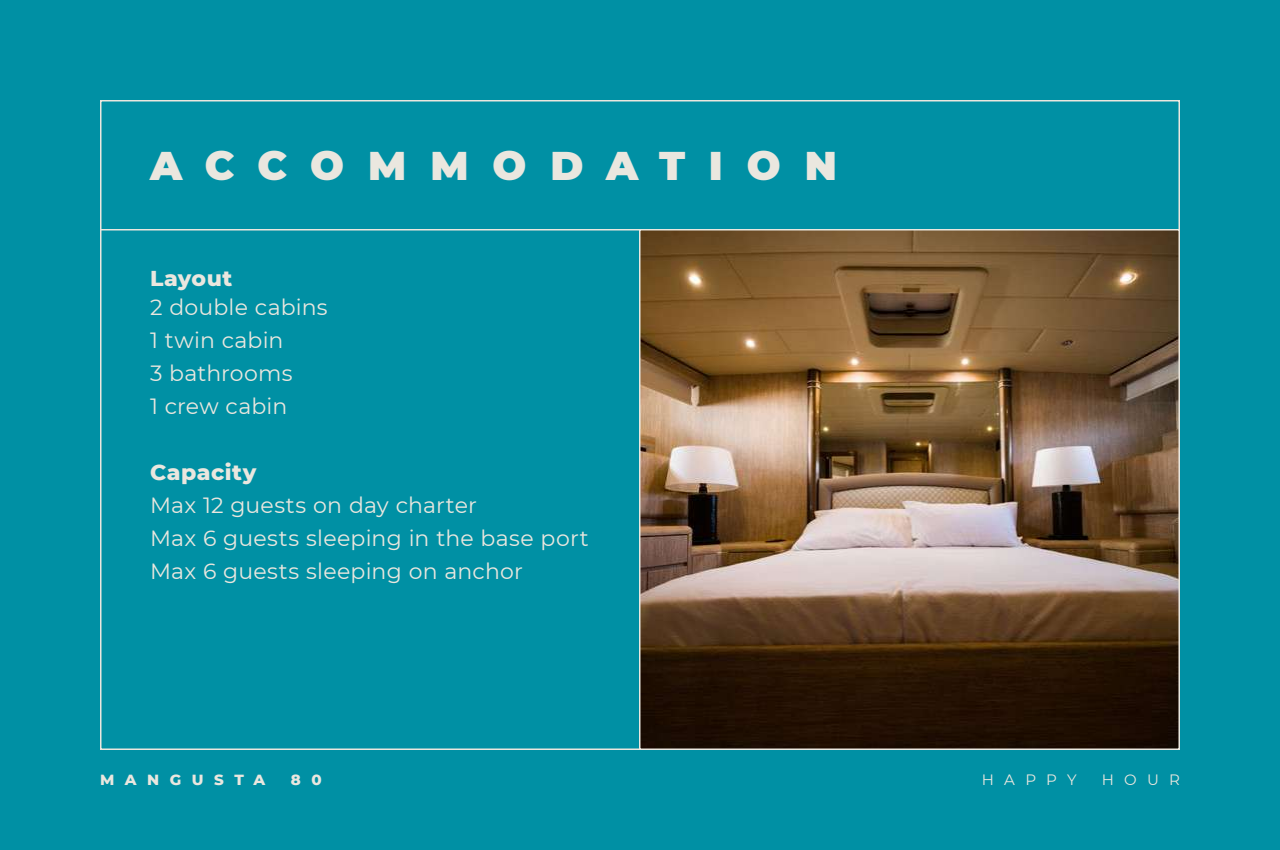
<style>
.page{position:relative;width:1280px;height:850px;background:#0090a4}
.page>*{position:absolute;margin:0;border:0;box-sizing:border-box;transform-origin:0 0}
.t1{font:900 40px "Montserrat";letter-spacing:.595em;color:#eae7df}
.t2{font:22px/33px "Montserrat";letter-spacing:.01em;color:#eae7df}
.t3{font:800 22px "Montserrat";letter-spacing:.025em;color:#eae7df}
.t4{font:800 15px "Montserrat";letter-spacing:.705em;color:#eae7df}
.t5{font:15px "Montserrat";letter-spacing:.685em;color:#eae7df}
</style>
<div class="page">
<hr style="left:100px;top:229px;width:1080px;height:1px;background:#eae7df">
<img style="left:642px;top:232px;width:535px;height:515px">
<div style="left:639px;top:229px;width:541px;height:521px;border:2px solid #eae7df"></div>
<h1 class="t1" style="left:150px;top:135px;width:688px">ACCOMMODATION</h1>
<p class="t3" style="left:150px;top:262px;width:84px">Layout</p>
<p class="t2" style="left:150px;top:290px;width:179px">2 double cabins<br>1 twin cabin<br>3 bathrooms<br>1 crew cabin</p>
<p class="t3" style="left:150px;top:456px;width:108px">Capacity</p>
<p class="t2" style="left:150px;top:488px;width:440px">Max 12 guests on day charter<br>Max 6 guests sleeping in the base port<br>Max 6 guests sleeping on anchor</p>
<p class="t4" style="left:100px;top:768px;width:167px">MANGUSTA</p>
<p class="t4" style="left:291px;top:768px;width:32px">8 0</p>
<p class="t5" style="left:982px;top:769px;width:97px">HAPPY</p>
<p class="t5" style="left:1102px;top:769px;width:80px">HOUR</p>
</div>
